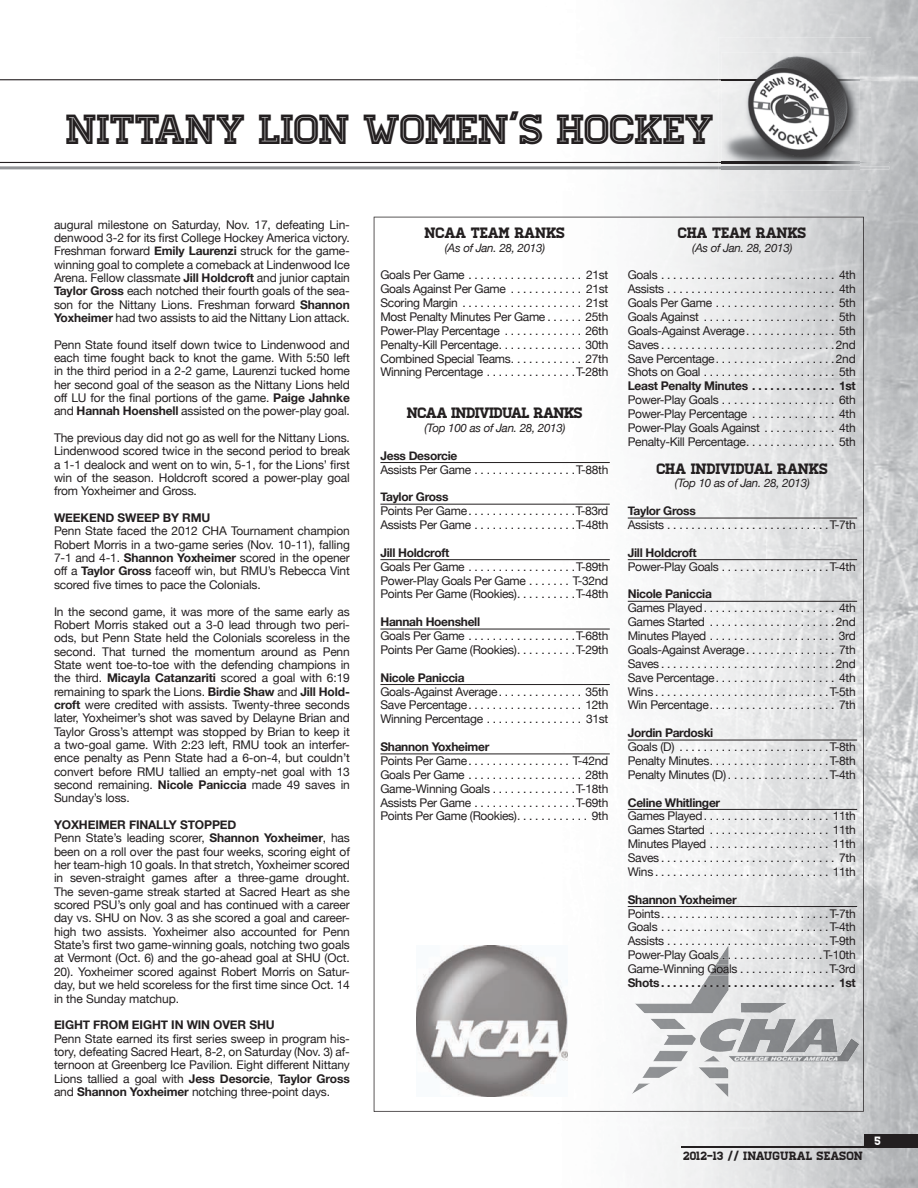
<style>
.page{position:relative;width:918px;height:1188px;background:#fff}
.page>*{position:absolute;margin:0;border:0;box-sizing:border-box;transform-origin:0 0}
.t1{font:42px "Homestead Inline";letter-spacing:-.025em;color:#231f20}
.t2{font:15px "Homestead";letter-spacing:-.025em;color:#231f20}
.t3{font:15px "Homestead";letter-spacing:-.05em;color:#231f20}
.t4{font:12px/13.4px "Helvetica Neue";letter-spacing:-.01em;color:#231f20;text-align:justify}
.t5{font:700 12px "Helvetica Neue";letter-spacing:-.025em;color:#231f20}
.t6{font:12px "Homestead";color:#231f20}
.t7{font:12px "Homestead";color:#fff}
.t8{font:italic 11.7px "Helvetica Neue";letter-spacing:-.025em;color:#231f20}
.s1{font-weight:700}
</style>
<div class="page">
<img style="left:867px;top:51px;width:51px;height:1137px">
<img style="left:765px;top:190px;width:102px;height:998px">
<div style="left:865px;top:1134px;width:53px;height:14px;background:#231f20"></div>
<hr style="left:681px;top:1146px;width:237px;height:2px;background:#231f20">
<img style="left:0;top:162px;width:889px;height:1px">
<img style="left:0;top:79px;width:889px;height:1px">
<img style="left:718px;top:162px;width:153px;height:1px">
<img style="left:718px;top:79px;width:153px;height:1px">
<img style="left:718px;top:166px;width:153px;height:3px">
<img style="left:721px;top:52px;width:139px;height:121px">
<img style="left:721px;top:162px;width:139px;height:1px">
<img style="left:721px;top:79px;width:139px;height:1px">
<svg style="left:374px;top:217px;width:490px;height:895px"></svg>
<img style="left:416px;top:946px;width:151px;height:150px">
<img style="left:635px;top:945px;width:93px;height:68px">
<svg style="left:718px;top:958px;width:10px;height:4px"></svg>
<img style="left:709px;top:964px;width:19px;height:12px">
<img style="left:701px;top:985px;width:27px;height:2px">
<img style="left:700px;top:1003px;width:87px;height:48px">
<h1 class="t1" style="left:66px;top:105px;width:651px">NITTANY LION WOMEN’S HOCKEY</h1>
<p class="t4" style="left:54px;top:217px;width:297px">augural milestone on Saturday, Nov. 17, defeating Lin&shy;denwood 3-2 for its first College Hockey America victory.<br>Freshman forward <span class="s1">Emily Laurenzi</span> struck for the game&shy;winning goal to complete a comeback at Lindenwood Ice Arena. Fellow classmate <span class="s1">Jill Holdcroft</span> and junior captain <span class="s1">Taylor Gross</span> each notched their fourth goals of the sea&shy;son for the Nittany Lions. Freshman forward <span class="s1">Shannon Yoxheimer</span> had two assists to aid the Nittany Lion attack.</p>
<p class="t4" style="left:54px;top:338px;width:297px">Penn State found itself down twice to Lindenwood and each time fought back to knot the game. With 5:50 left in the third period in a 2-2 game, Laurenzi tucked home her second goal of the season as the Nittany Lions held off LU for the final portions of the game. <span class="s1">Paige Jahnke </span>and <span class="s1">Hannah Hoenshell</span> assisted on the power-play goal.</p>
<p class="t4" style="left:54px;top:431px;width:297px">The previous day did not go as well for the Nittany Lions.<br>Lindenwood scored twice in the second period to break a 1-1 dealock and went on to win, 5-1, for the Lions’ first win of the season. Holdcroft scored a power-play goal from Yoxheimer and Gross.</p>
<p class="t5" style="left:54px;top:510px;width:158px">WEEKEND SWEEP BY RMU</p>
<p class="t4" style="left:54px;top:524px;width:297px">Penn State faced the 2012 CHA Tournament champion Robert Morris in a two-game series (Nov. 10-11), falling 7-1 and 4-1. <span class="s1">Shannon Yoxheimer</span> scored in the opener off a <span class="s1">Taylor Gross</span> faceoff win, but RMU’s Rebecca Vint scored five times to pace the Colonials.</p>
<p class="t4" style="left:54px;top:604px;width:297px">In the second game, it was more of the same early as Robert Morris staked out a 3-0 lead through two peri&shy;ods, but Penn State held the Colonials scoreless in the second. That turned the momentum around as Penn State went toe-to-toe with the defending champions in the third. <span class="s1">Micayla Catanzariti</span> scored a goal with 6:19 remaining to spark the Lions. <span class="s1">Birdie Shaw</span> and <span class="s1">Jill Hold&shy;croft</span> were credited with assists. Twenty-three seconds later, Yoxheimer’s shot was saved by Delayne Brian and Taylor Gross’s attempt was stopped by Brian to keep it a two-goal game. With 2:23 left, RMU took an interfer&shy;ence penalty as Penn State had a 6-on-4, but couldn’t convert before RMU tallied an empty-net goal with 13 second remaining. <span class="s1">Nicole Paniccia</span> made 49 saves in Sunday’s loss.</p>
<p class="t4" style="left:54px;top:818px;width:297px;text-align:left"><span class="s1">YOXHEIMER FINALLY STOPPED<br></span>Penn State’s leading scorer, <span class="s1">Shannon Yoxheimer</span>, has been on a roll over the past four weeks, scoring eight of her team-high 10 goals. In that stretch, Yoxheimer scored in seven-straight games after a three-game drought.<br>The seven-game streak started at Sacred Heart as she scored PSU’s only goal and has continued with a career day vs. SHU on Nov. 3 as she scored a goal and career&shy;high two assists. Yoxheimer also accounted for Penn State’s first two game-winning goals, notching two goals at Vermont (Oct. 6) and the go-ahead goal at SHU (Oct.<br>20). Yoxheimer scored against Robert Morris on Satur&shy;day, but we held scoreless for the first time since Oct. 14 in the Sunday matchup.</p>
<p class="t5" style="left:54px;top:1018px;width:222px">EIGHT FROM EIGHT IN WIN OVER SHU</p>
<p class="t4" style="left:54px;top:1031px;width:297px">Penn State earned its first series sweep in program his&shy;tory, defeating Sacred Heart, 8-2, on Saturday (Nov. 3) af&shy;ternoon at Greenberg Ice Pavilion. Eight different Nittany Lions tallied a goal with <span class="s1">Jess Desorcie</span>, <span class="s1">Taylor Gross </span>and <span class="s1">Shannon Yoxheimer</span> notching three-point days.</p>
<p class="t2" style="left:425px;top:224px;width:142px">NCAA TEAM RANKS</p>
<p class="t8" style="left:445px;top:240px;width:102px">(As of Jan. 28, 2013)</p>
<p class="t4" style="left:380px;top:268px;width:229px;line-height:13.8px">Goals Per Game ................... 21st Goals Against Per Game . . . . . . . . . . . . 21st Scoring Margin .................... 21st Most Penalty Minutes Per Game . . . . . . 25th Power-Play Percentage . . . . . . . . . . . . . 26th Penalty-Kill Percentage. . . . . . . . . . . . . . 30th Combined Special Teams. . . . . . . . . . . . 27th Winning Percentage . . . . . . . . . . . . . . .T-28th</p>
<p class="t3" style="left:407px;top:404px;width:177px">NCAA INDIVIDUAL RANKS</p>
<p class="t8" style="left:425px;top:421px;width:143px">(Top 100 as of Jan. 28, 2013)</p>
<p class="t5" style="left:380px;top:448px;width:79px">Jess Desorcie</p>
<p class="t4" style="left:380px;top:463px;width:230px">Assists Per Game .................T-88th</p>
<p class="t5" style="left:380px;top:490px;width:70px">Taylor Gross</p>
<p class="t4" style="left:380px;top:504px;width:230px;line-height:13.8px">Points Per Game..................T-83rd<br>Assists Per Game .................T-48th</p>
<p class="t5" style="left:380px;top:545px;width:70px">Jill Holdcroft</p>
<p class="t4" style="left:380px;top:559px;width:230px;line-height:13.8px">Goals Per Game ..................T-89th Power-Play Goals Per Game . . . . . . . T-32nd Points Per Game (Rookies). . . . . . . . . .T-48th</p>
<p class="t5" style="left:380px;top:615px;width:101px">Hannah Hoenshell</p>
<p class="t4" style="left:380px;top:629px;width:230px;line-height:13.8px">Goals Per Game ..................T-68th<br>Points Per Game (Rookies). . . . . . . . . .T-29th</p>
<p class="t5" style="left:380px;top:670px;width:86px">Nicole Paniccia</p>
<p class="t4" style="left:380px;top:684px;width:229px;line-height:13.8px">Goals-Against Average. . . . . . . . . . . . . . 35th Save Percentage................... 12th Winning Percentage . . . . . . . . . . . . . . . . 31st</p>
<p class="t5" style="left:380px;top:739px;width:110px">Shannon Yoxheimer</p>
<p class="t4" style="left:380px;top:754px;width:230px;line-height:13.8px">Points Per Game.................T-42nd Goals Per Game ................... 28th Game-Winning Goals . . . . . . . . . . . . . .T-18th Assists Per Game .................T-69th Points Per Game (Rookies). . . . . . . . . . . . 9th</p>
<p class="t2" style="left:678px;top:224px;width:130px">CHA TEAM RANKS</p>
<p class="t8" style="left:692px;top:240px;width:102px">(As of Jan. 28, 2013)</p>
<p class="t4" style="left:628px;top:268px;width:230px;line-height:13.8px">Goals ............................. 4th Assists ............................ 4th Goals Per Game .................... 5th Goals Against ...................... 5th Goals-Against Average. . . . . . . . . . . . . . . 5th Saves.............................2nd Save Percentage....................2nd Shots on Goal ...................... 5th</p>
<p class="t5" style="left:628px;top:379px;width:229px">Least Penalty Minutes . . . . . . . . . . . . . . 1st</p>
<p class="t4" style="left:628px;top:393px;width:229px;line-height:13.8px">Power-Play Goals ................... 6th Power-Play Percentage . . . . . . . . . . . . . . 4th Power-Play Goals Against . . . . . . . . . . . . 4th Penalty-Kill Percentage. . . . . . . . . . . . . . . 5th</p>
<p class="t2" style="left:657px;top:460px;width:173px">CHA INDIVIDUAL RANKS</p>
<p class="t8" style="left:675px;top:476px;width:136px">(Top 10 as of Jan. 28, 2013)</p>
<p class="t5" style="left:628px;top:504px;width:70px">Taylor Gross</p>
<p class="t4" style="left:628px;top:518px;width:230px">Assists ...........................T-7th</p>
<p class="t5" style="left:628px;top:545px;width:70px">Jill Holdcroft</p>
<p class="t4" style="left:628px;top:560px;width:230px">Power-Play Goals ..................T-4th</p>
<p class="t5" style="left:628px;top:587px;width:86px">Nicole Paniccia</p>
<p class="t4" style="left:628px;top:601px;width:230px;line-height:13.8px">Games Played...................... 4th Games Started .....................2nd Minutes Played ..................... 3rd Goals-Against Average. . . . . . . . . . . . . . . 7th Saves.............................2nd Save Percentage.................... 4th Wins.............................T-5th Win Percentage..................... 7th</p>
<p class="t5" style="left:628px;top:726px;width:87px">Jordin Pardoski</p>
<p class="t4" style="left:628px;top:740px;width:230px;line-height:13.8px">Goals (D) .........................T-8th Penalty Minutes....................T-8th Penalty Minutes (D). . . . . . . . . . . . . . . . .T-4th</p>
<p class="t5" style="left:628px;top:795px;width:94px">Celine Whitlinger</p>
<p class="t4" style="left:628px;top:809px;width:229px;line-height:13.8px">Games Played..................... 11th Games Started .................... 11th Minutes Played .................... 11th Saves............................. 7th Wins............................. 11th</p>
<p class="t5" style="left:628px;top:892px;width:110px">Shannon Yoxheimer</p>
<p class="t4" style="left:628px;top:906px;width:230px;line-height:13.8px">Points............................T-7th Goals ............................T-4th Assists ...........................T-9th Power-Play Goals . . . . . . . . . . . . . . . . .T-10th Game-Winning Goals . . . . . . . . . . . . . . .T-3rd</p>
<p class="t5" style="left:628px;top:975px;width:229px">Shots............................. 1st</p>
<p class="t6" style="left:683px;top:1149px;width:181px">2012-13 // INAUGURAL SEASON</p>
<p class="t7" style="left:875px;top:1133px;width:8px">5</p>
</div>
